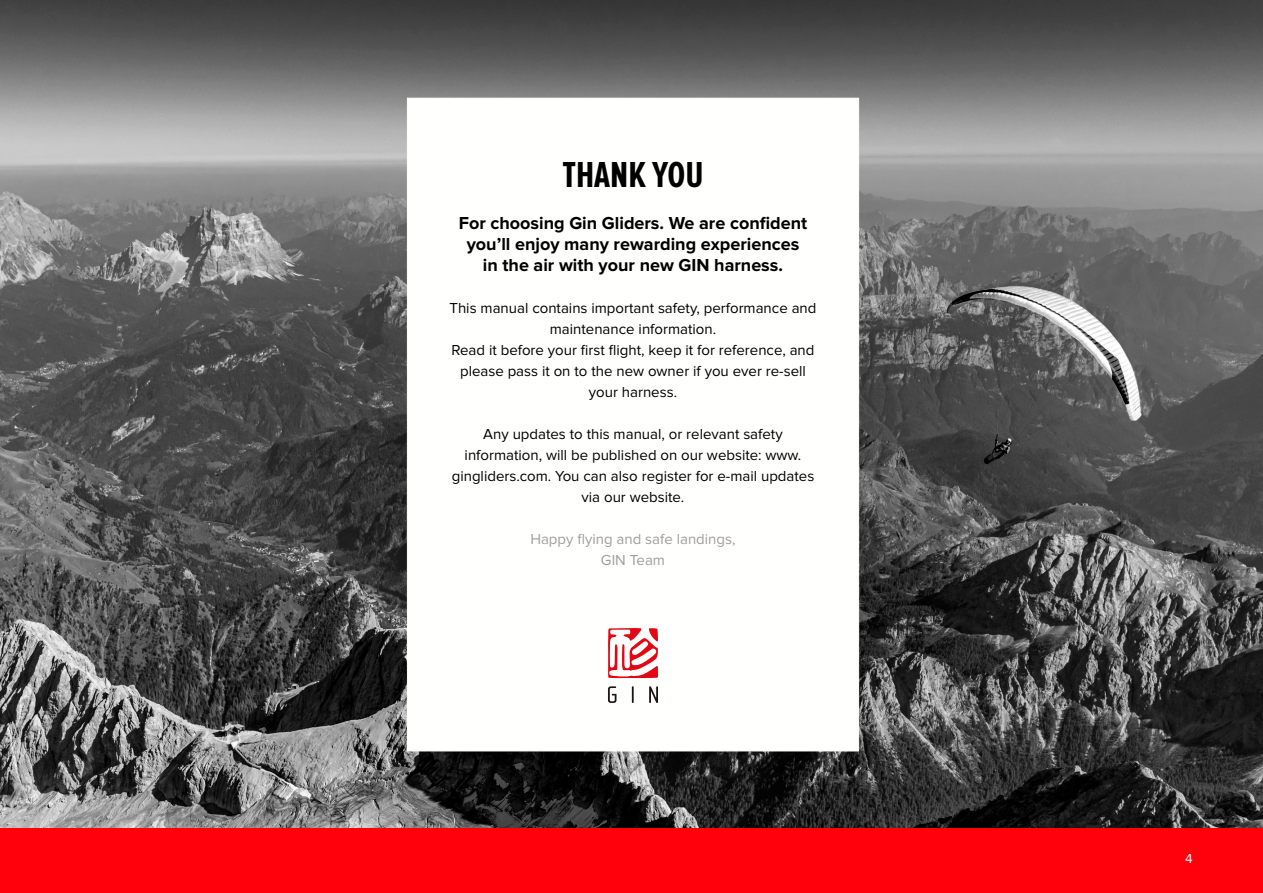
<style>
.page{position:relative;width:1263px;height:893px;background:#fff}
.page>*{position:absolute;margin:0;border:0;box-sizing:border-box;transform-origin:0 0}
.t1{font:700 37.5px "Proxima Nova Ex Cn";color:#000}
.t2{font:700 18px/21px "Proxima Nova";color:#000;text-align:center}
.t3{font:15px/21px "Proxima Nova";color:#000;text-align:center}
.t4{font:15px/21px "Proxima Nova";color:#a19e9e;text-align:center}
.t5{font:13.5px "Proxima Nova";color:#fff}
</style>
<div class="page">
<div style="left:0;top:828px;width:1263px;height:65px;background:#ff010c"></div>
<img style="left:1px;top:0;width:1262px;height:828px">
<div style="left:407px;top:98px;width:452px;height:653px;background:#fffffd"></div>
<svg style="left:608px;top:686px;width:50px;height:17px"></svg>
<svg style="left:608px;top:628px;width:50px;height:50px"></svg>
<h1 class="t1" style="left:562px;top:154px;width:143px">THANK YOU</h1>
<p class="t2" style="left:459px;top:213px;width:350px">For choosing Gin Gliders. We are confident you’ll enjoy many rewarding experiences in the air with your new GIN harness.</p>
<p class="t3" style="left:449px;top:298px;width:369px">This manual contains important safety, performance and maintenance information.<br>Read it before your first flight, keep it for reference, and please pass it on to the new owner if you ever re-sell your harness.</p>
<p class="t3" style="left:452px;top:424px;width:364px">Any updates to this manual, or relevant safety information, will be published on our website: www. gingliders.com. You can also register for e-mail updates via our website.</p>
<p class="t4" style="left:530px;top:529px;width:207px">Happy flying and safe landings,<br>GIN Team</p>
<p class="t5" style="left:1185px;top:852px;width:9px">4</p>
</div>
